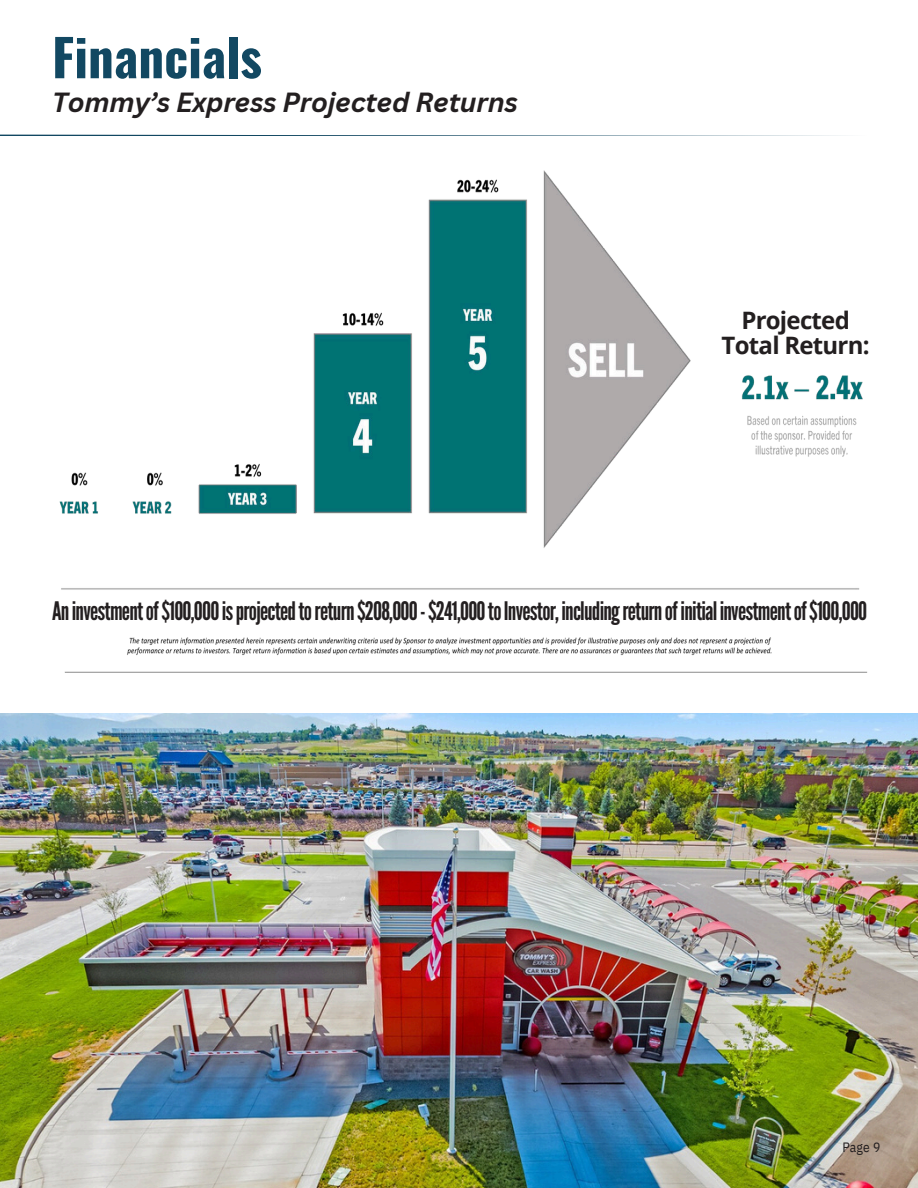
<style>
.page{position:relative;width:918px;height:1188px;background:#fff}
.page>*{position:absolute;margin:0;border:0;box-sizing:border-box;transform-origin:0 0}
.t1{font:700 51px "Oswald";color:#124862}
.t2{font:italic 700 27px "Canva Sans";letter-spacing:-.01em;color:#231f20}
.t3{font:25.5px "League Gothic";letter-spacing:-.03em;color:#231f20}
.t4{font:700 24px/24.8px "Open Sans";letter-spacing:-.03em;color:#231f20;text-align:center}
.t5{font:13.5px "IBM Plex Sans Cond";color:#231f20}
</style>
<div class="page">
<img style="left:0;top:714px;width:918px;height:474px">
<svg style="left:0;top:135px;width:843px;height:1px"></svg>
<img style="left:59px;top:171px;width:801px;height:419px">
<img style="left:65px;top:637px;width:802px;height:35px">
<div style="left:705px;top:285px;width:182px;height:235px;background:#fff"></div>
<img style="left:741px;top:375px;width:122px;height:82px">
<h1 class="t1" style="left:52px;top:31px;width:211px">Financials</h1>
<p class="t2" style="left:52px;top:86px;width:467px">Tommy’s Express Projected Returns</p>
<p class="t4" style="left:722px;top:307px;width:149px">Projected<br>Total Return:</p>
<p class="t3" style="left:52px;top:596px;width:817px">An investment of $100,000 is projected to return $208,000 - $241,000 to Investor, including return of initial investment of $100,000</p>
<p class="t5" style="left:842px;top:1137px;width:40px">Page 9</p>
</div>
